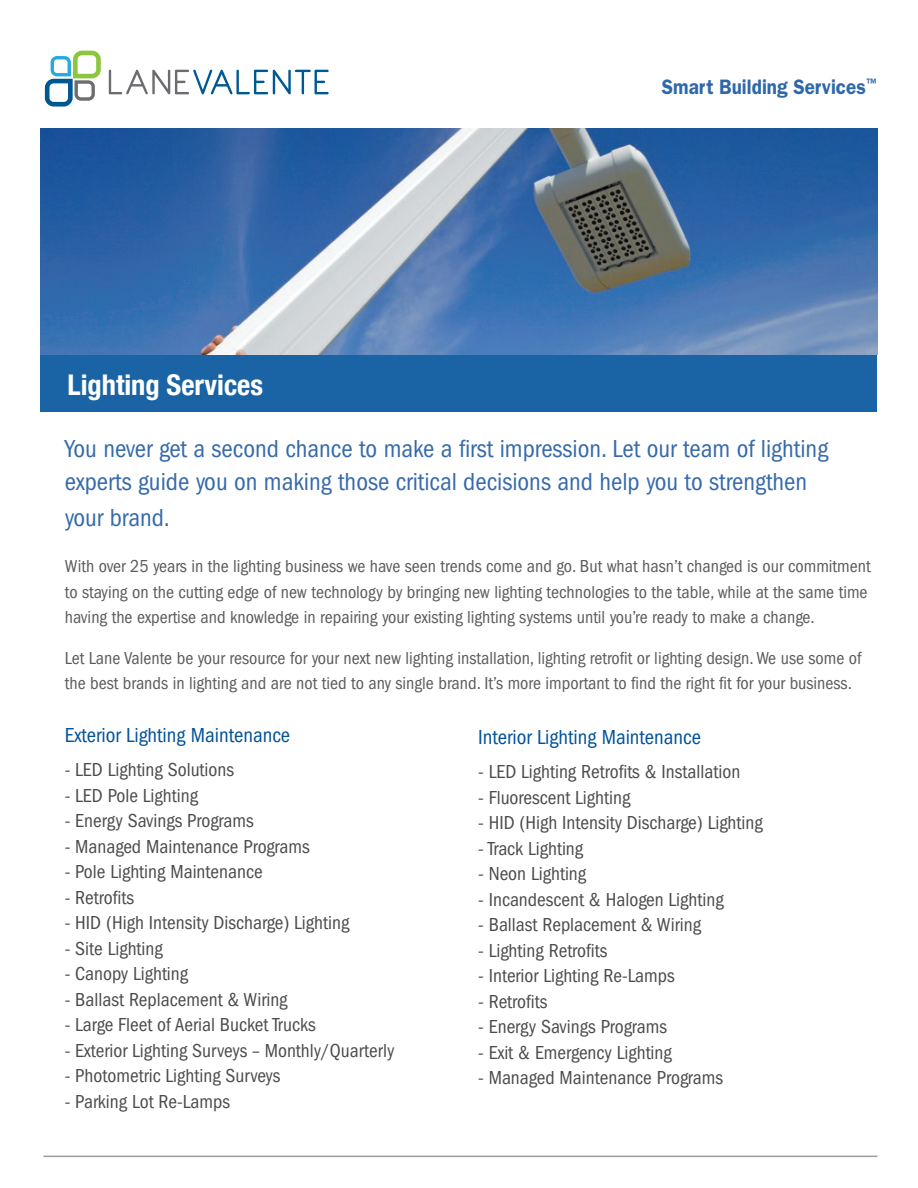
<style>
.page{position:relative;width:918px;height:1188px;background:#fff}
.page>*{position:absolute;margin:0;border:0;box-sizing:border-box;transform-origin:0 0}
.t1{font:700 condensed 28.5px "Helvetica Neue";color:#fff}
.t2{font:condensed 25.5px/33px "Franklin Gothic";color:#366aab}
.t3{font:condensed 21px "Franklin Gothic";color:#01529a}
.t4{font:600 21px "Franklin Gothic";color:#2e68aa;scale:.9 1}
.t5{font:condensed 19.5px "Franklin Gothic";color:#4b4c4d}
.t6{font:condensed 18px/25.5px "Franklin Gothic";color:#5c5c5f}
</style>
<div class="page">
<div style="left:40px;top:348px;width:838px;height:63px;background:#1a63a4"></div>
<img style="left:40px;top:129px;width:838px;height:225px">
<hr style="left:44px;top:1156px;width:834px;height:1px;background:#9b9da0">
<svg style="left:109px;top:70px;width:220px;height:24px"></svg>
<svg style="left:45px;top:51px;width:56px;height:56px"></svg>
<h1 class="t1" style="left:68px;top:367px;width:197px">Lighting Services</h1>
<p class="t4" style="left:662px;top:74px;width:240px">Smart Building Services<sup>™</sup></p>
<h2 class="t2" style="left:65px;top:432px;width:765px">You never get a second chance to make a first impression. Let our team of lighting experts guide you on making those critical decisions and help you to strengthen</h2>
<h2 class="t2" style="left:65px;top:501px;width:107px">your brand.</h2>
<p class="t6" style="left:65px;top:553px;width:807px">With over 25 years in the lighting business we have seen trends come and go. But what hasn’t changed is our commitment to staying on the cutting edge of new technology by bringing new lighting technologies to the table, while at the same time having the expertise and knowledge in repairing your existing lighting systems until you’re ready to make a change.</p>
<p class="t6" style="left:65px;top:645px;width:798px">Let Lane Valente be your resource for your next new lighting installation, lighting retrofit or lighting design. We use some of the best brands in lighting and are not tied to any single brand. It’s more important to find the right fit for your business.</p>
<p class="t3" style="left:65px;top:723px;width:227px">Exterior Lighting Maintenance</p>
<p class="t5" style="left:65px;top:759px;width:171px">- LED Lighting Solutions</p>
<p class="t5" style="left:65px;top:784px;width:135px">- LED Pole Lighting</p>
<p class="t5" style="left:65px;top:810px;width:190px">- Energy Savings Programs</p>
<p class="t5" style="left:65px;top:835px;width:246px">- Managed Maintenance Programs</p>
<p class="t5" style="left:65px;top:861px;width:199px">- Pole Lighting Maintenance</p>
<p class="t5" style="left:65px;top:886px;width:71px">- Retrofits</p>
<p class="t5" style="left:65px;top:912px;width:286px">- HID (High Intensity Discharge) Lighting</p>
<p class="t5" style="left:65px;top:937px;width:100px">- Site Lighting</p>
<p class="t5" style="left:65px;top:963px;width:125px">- Canopy Lighting</p>
<p class="t5" style="left:65px;top:988px;width:224px">- Ballast Replacement &amp; Wiring</p>
<p class="t5" style="left:65px;top:1014px;width:253px">- Large Fleet of Aerial Bucket Trucks</p>
<p class="t5" style="left:65px;top:1039px;width:331px">- Exterior Lighting Surveys – Monthly/Quarterly</p>
<p class="t5" style="left:65px;top:1065px;width:217px">- Photometric Lighting Surveys</p>
<p class="t5" style="left:65px;top:1090px;width:167px">- Parking Lot Re-Lamps</p>
<p class="t3" style="left:478px;top:725px;width:224px">Interior Lighting Maintenance</p>
<p class="t5" style="left:478px;top:761px;width:264px">- LED Lighting Retrofits &amp; Installation</p>
<p class="t5" style="left:478px;top:786px;width:154px">- Fluorescent Lighting</p>
<p class="t5" style="left:478px;top:812px;width:286px">- HID (High Intensity Discharge) Lighting</p>
<p class="t5" style="left:478px;top:837px;width:107px">- Track Lighting</p>
<p class="t5" style="left:478px;top:863px;width:110px">- Neon Lighting</p>
<p class="t5" style="left:478px;top:888px;width:247px">- Incandescent &amp; Halogen Lighting</p>
<p class="t5" style="left:478px;top:914px;width:224px">- Ballast Replacement &amp; Wiring</p>
<p class="t5" style="left:478px;top:939px;width:131px">- Lighting Retrofits</p>
<p class="t5" style="left:478px;top:965px;width:198px">- Interior Lighting Re-Lamps</p>
<p class="t5" style="left:478px;top:990px;width:71px">- Retrofits</p>
<p class="t5" style="left:478px;top:1016px;width:190px">- Energy Savings Programs</p>
<p class="t5" style="left:478px;top:1041px;width:195px">- Exit &amp; Emergency Lighting</p>
<p class="t5" style="left:478px;top:1067px;width:246px">- Managed Maintenance Programs</p>
</div>
